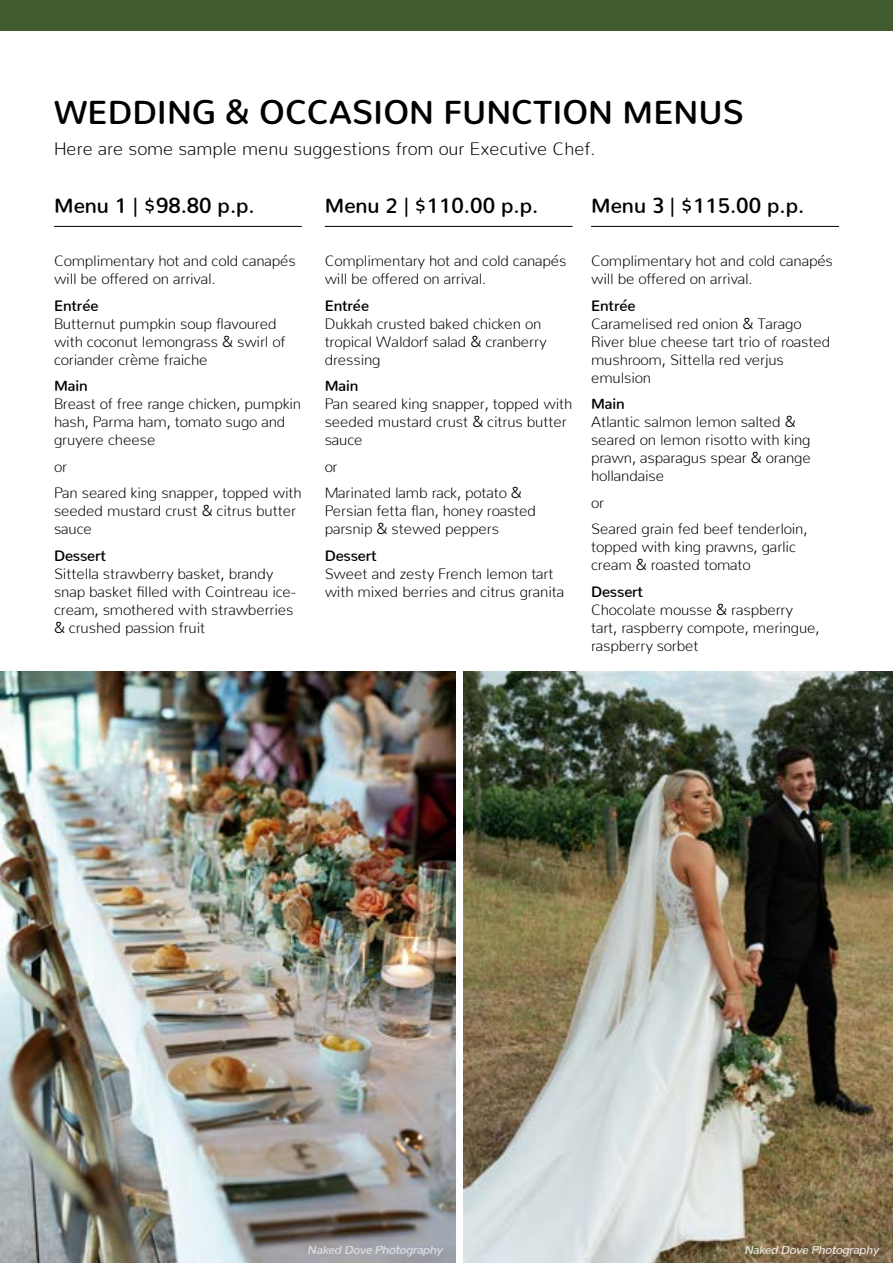
<style>
.page{position:relative;width:893px;height:1263px;background:#fff}
.page>*{position:absolute;margin:0;border:0;box-sizing:border-box;transform-origin:0 0}
.t1{font:600 33px "Nunito";color:#000}
.t2{font:600 21px "Nunito";color:#000}
.t3{font:200 18px "Nunito";color:#000}
.t4{font:200 15px/18px "Nunito";letter-spacing:-.01em;color:#000}
.t5{font:600 15px "Nunito";letter-spacing:-.01em;color:#000}
.t6{font:italic 600 12px "Nunito";color:#fff}
</style>
<div class="page">
<div style="left:0;top:0;width:893px;height:30px;background:#435c2e"></div>
<hr style="left:54px;top:226px;width:248px;height:1px;background:#000">
<hr style="left:325px;top:226px;width:248px;height:1px;background:#000">
<hr style="left:591px;top:226px;width:248px;height:1px;background:#000">
<img style="left:464px;top:672px;width:429px;height:591px">
<img style="left:0;top:672px;width:456px;height:591px">
<h1 class="t1" style="left:54px;top:83px;width:691px">WEDDING &amp; OCCASION FUNCTION MENUS</h1>
<p class="t3" style="left:54px;top:133px;width:543px">Here are some sample menu suggestions from our Executive Chef.</p>
<h2 class="t2" style="left:54px;top:187px;width:202px">Menu 1 | $98.80 p.p.</h2>
<p class="t4" style="left:54px;top:250px;width:243px">Complimentary hot and cold canapés will be offered on arrival.</p>
<p class="t5" style="left:54px;top:292px;width:46px">Entrée</p>
<p class="t4" style="left:54px;top:313px;width:233px">Butternut pumpkin soup flavoured with coconut lemongrass &amp; swirl of coriander crème fraiche</p>
<p class="t5" style="left:54px;top:373px;width:35px">Main</p>
<p class="t4" style="left:54px;top:394px;width:249px">Breast of free range chicken, pumpkin hash, Parma ham, tomato sugo and gruyere cheese</p>
<p class="t4" style="left:54px;top:452px;width:249px;line-height:26.5px">or<br>Pan seared king snapper, topped with</p>
<p class="t4" style="left:54px;top:501px;width:244px">seeded mustard crust &amp; citrus butter sauce</p>
<p class="t5" style="left:54px;top:542px;width:54px">Dessert</p>
<p class="t4" style="left:54px;top:563px;width:244px">Sittella strawberry basket, brandy snap basket filled with Cointreau ice&shy;cream, smothered with strawberries &amp; crushed passion fruit</p>
<h2 class="t2" style="left:325px;top:187px;width:215px">Menu 2 | $110.00 p.p.</h2>
<p class="t4" style="left:325px;top:250px;width:243px">Complimentary hot and cold canapés will be offered on arrival.</p>
<p class="t5" style="left:325px;top:292px;width:46px">Entrée</p>
<p class="t4" style="left:325px;top:313px;width:223px">Dukkah crusted baked chicken on tropical Waldorf salad &amp; cranberry dressing</p>
<p class="t5" style="left:325px;top:373px;width:35px">Main</p>
<p class="t4" style="left:325px;top:394px;width:249px">Pan seared king snapper, topped with seeded mustard crust &amp; citrus butter sauce</p>
<p class="t4" style="left:325px;top:452px;width:199px;line-height:26.5px">or<br>Marinated lamb rack, potato &amp;</p>
<p class="t4" style="left:325px;top:501px;width:213px">Persian fetta flan, honey roasted parsnip &amp; stewed peppers</p>
<p class="t5" style="left:325px;top:542px;width:54px">Dessert</p>
<p class="t4" style="left:325px;top:563px;width:241px">Sweet and zesty French lemon tart with mixed berries and citrus granita</p>
<h2 class="t2" style="left:591px;top:187px;width:215px">Menu 3 | $115.00 p.p.</h2>
<p class="t4" style="left:591px;top:250px;width:243px">Complimentary hot and cold canapés will be offered on arrival.</p>
<p class="t5" style="left:591px;top:292px;width:46px">Entrée</p>
<p class="t4" style="left:591px;top:313px;width:241px">Caramelised red onion &amp; Tarago<br>River blue cheese tart trio of roasted mushroom, Sittella red verjus emulsion</p>
<p class="t5" style="left:591px;top:391px;width:35px">Main</p>
<p class="t4" style="left:591px;top:412px;width:221px">Atlantic salmon lemon salted &amp; seared on lemon risotto with king prawn, asparagus spear &amp; orange hollandaise</p>
<p class="t4" style="left:591px;top:488px;width:218px;line-height:26.5px">or<br>Seared grain fed beef tenderloin,</p>
<p class="t4" style="left:591px;top:537px;width:206px">topped with king prawns, garlic cream &amp; roasted tomato</p>
<p class="t5" style="left:591px;top:578px;width:54px">Dessert</p>
<p class="t4" style="left:591px;top:599px;width:230px">Chocolate mousse &amp; raspberry tart, raspberry compote, meringue, raspberry sorbet</p>
<p class="t6" style="left:308px;top:1239px;width:139px">Naked DovePhotography</p>
<p class="t6" style="left:744px;top:1239px;width:139px">Naked DovePhotography</p>
</div>
